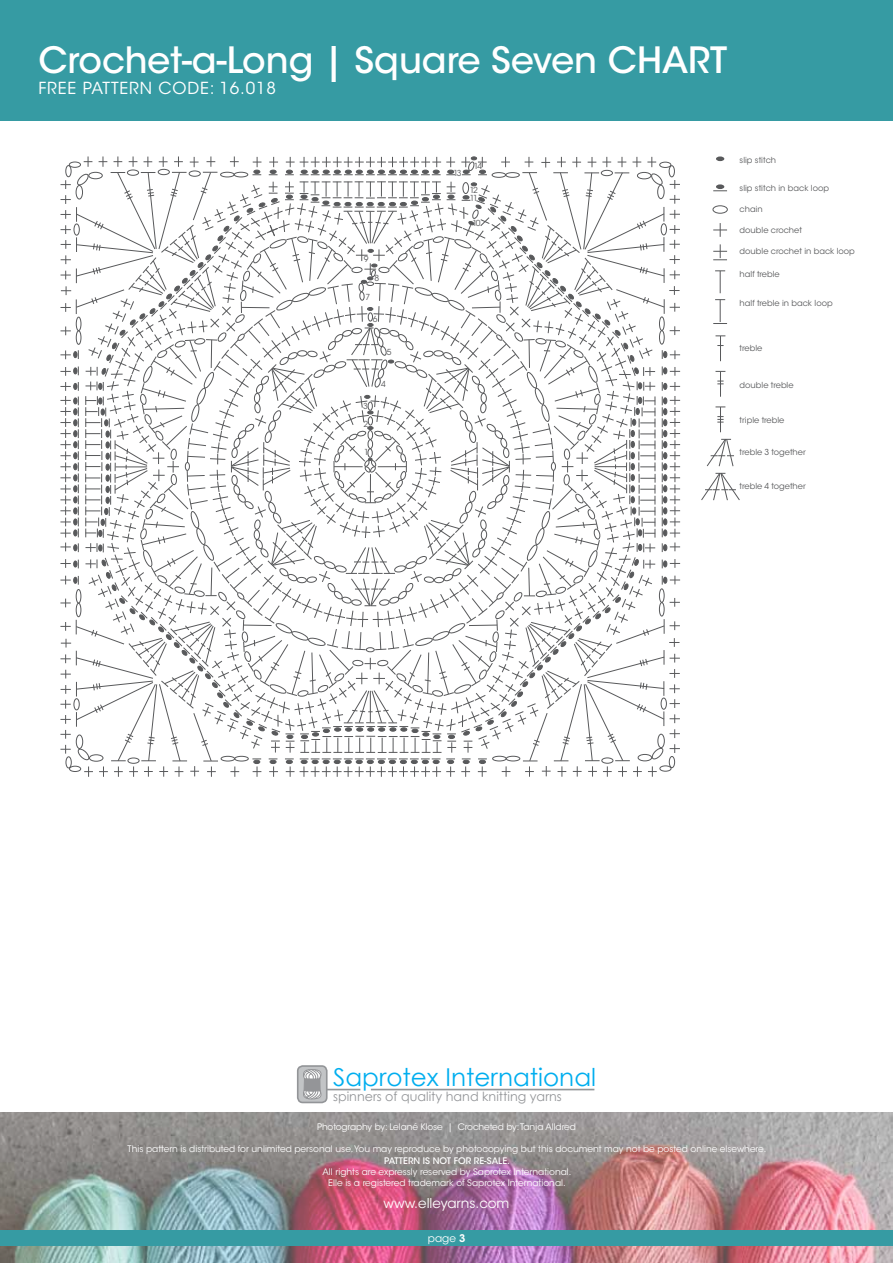
<style>
.page{position:relative;width:893px;height:1263px;background:#fff}
.page>*{position:absolute;margin:0;border:0;box-sizing:border-box;transform-origin:0 0}
.t1{font:500 36px "ITC Avant Garde Std";color:#fff}
.t2{font:24.6px "Century Gothic";color:#00aeef}
.t3{font:16.5px "ITC Avant Garde Std";letter-spacing:.05em;color:#fff}
.t4{font:13.5px "ITC Avant Garde Std";color:#fff}
.t5{font:12.75px "Century Gothic";color:#939598}
.t6{font:10.5px "ITC Avant Garde Std";color:#fff}
.t7{font:9px/11.2px "ITC Avant Garde Std";color:#fff;text-align:center}
.t8{font:500 9px "ITC Avant Garde Std";color:#fff}
.t9{font:8.25px "ITC Avant Garde Std";color:#58595b}
.s1{font-weight:600}
</style>
<div class="page">
<div style="left:0;top:0;width:893px;height:120px;background:#369ba3"></div>
<img style="left:0;top:1112px;width:893px;height:151px">
<hr style="left:322px;top:1089px;width:38px;height:1px;background:#939598">
<hr style="left:371px;top:1089px;width:223px;height:1px;background:#939598">
<div style="left:298px;top:1066px;width:29px;height:36px;background:#c2c4c6;border-radius:5px"></div>
<div style="left:297px;top:1065px;width:31px;height:38px;border:2px solid #939598;border-radius:5px"></div>
<svg style="left:300px;top:1069px;width:23px;height:79px"></svg>
<div style="left:0;top:1230px;width:893px;height:16px;background:#369ba3"></div>
<svg style="left:60px;top:156px;width:620px;height:621px"></svg>
<div style="left:716px;top:156px;width:8px;height:5px;background:#58595b;border-radius:50%"></div>
<svg style="left:715px;top:336px;width:10px;height:25px"></svg>
<svg style="left:715px;top:371px;width:10px;height:26px"></svg>
<div style="left:713px;top:206px;width:15px;height:7px;border:1px solid #58595b;border-radius:50%"></div>
<svg style="left:715px;top:271px;width:10px;height:22px"></svg>
<svg style="left:713px;top:223px;width:14px;height:14px"></svg>
<div style="left:716px;top:184px;width:8px;height:5px;background:#58595b;border-radius:50%"></div>
<svg style="left:713px;top:191px;width:14px;height:1px"></svg>
<svg style="left:713px;top:244px;width:14px;height:17px"></svg>
<svg style="left:715px;top:407px;width:10px;height:25px"></svg>
<svg style="left:701px;top:438px;width:39px;height:63px"></svg>
<svg style="left:713px;top:299px;width:14px;height:25px"></svg>
<h1 class="t1" style="left:38px;top:38px;width:690px">Crochet-a-Long | Square Seven CHART</h1>
<h3 class="t3" style="left:38px;top:84px;width:239px">FREE PATTERN CODE: 16.018</h3>
<p class="t9" style="left:364px;top:254px;width:6px">9</p>
<p class="t9" style="left:374px;top:273px;width:6px">8</p>
<p class="t9" style="left:365px;top:292px;width:6px">7</p>
<p class="t9" style="left:373px;top:314px;width:6px">6</p>
<p class="t9" style="left:387px;top:347px;width:6px">5</p>
<p class="t9" style="left:363px;top:401px;width:6px">3</p>
<p class="t9" style="left:363px;top:419px;width:6px">2</p>
<p class="t9" style="left:364px;top:447px;width:6px">1</p>
<p class="t9" style="left:381px;top:378px;width:6px">4</p>
<p class="t9" style="left:453px;top:168px;width:10px">13</p>
<p class="t9" style="left:474px;top:161px;width:10px">14</p>
<p class="t9" style="left:470px;top:184px;width:10px">12</p>
<p class="t9" style="left:470px;top:193px;width:10px">11</p>
<p class="t9" style="left:472px;top:218px;width:10px">10</p>
<p class="t9" style="left:740px;top:155px;width:38px">slip stitch</p>
<p class="t9" style="left:740px;top:183px;width:91px">slip stitch in back loop</p>
<p class="t9" style="left:740px;top:204px;width:25px">chain</p>
<p class="t9" style="left:740px;top:225px;width:64px">double crochet</p>
<p class="t9" style="left:740px;top:246px;width:117px">double crochet in back loop</p>
<p class="t9" style="left:740px;top:269px;width:42px">half treble</p>
<p class="t9" style="left:740px;top:297px;width:95px">half treble in back loop</p>
<p class="t9" style="left:740px;top:342px;width:24px">treble</p>
<p class="t9" style="left:740px;top:379px;width:55px">double treble</p>
<p class="t9" style="left:740px;top:415px;width:46px">triple treble</p>
<p class="t9" style="left:740px;top:447px;width:68px">treble 3 together</p>
<p class="t9" style="left:740px;top:481px;width:68px">treble 4 together</p>
<h2 class="t2" style="left:333px;top:1060px;width:264px">Saprotex International</h2>
<h3 class="t5" style="left:333px;top:1087px;width:230px">spinners of quality hand knitting yarns</h3>
<p class="t7" style="left:317px;top:1121px;width:260px">Photography by: Lelané Klose | Crocheted by: Tanja Alldred</p>
<p class="t7" style="left:128px;top:1143px;width:640px">This pattern is distributed for unlimited personal use. You may reproduce by photocopying but this document may not be posted online elsewhere.</p>
<p class="t8" style="left:384px;top:1155px;width:127px">PATTERN IS NOT FOR RE-SALE.</p>
<p class="t7" style="left:323px;top:1166px;width:250px">All rights are expressly reserved by Saprotex International.<br>Elle is a registered trademark of Saprotex International.</p>
<h3 class="t4" style="left:383px;top:1195px;width:128px">www.elleyarns.com</h3>
<p class="t6" style="left:428px;top:1232px;width:39px">page <span class="s1">3</span></p>
</div>
